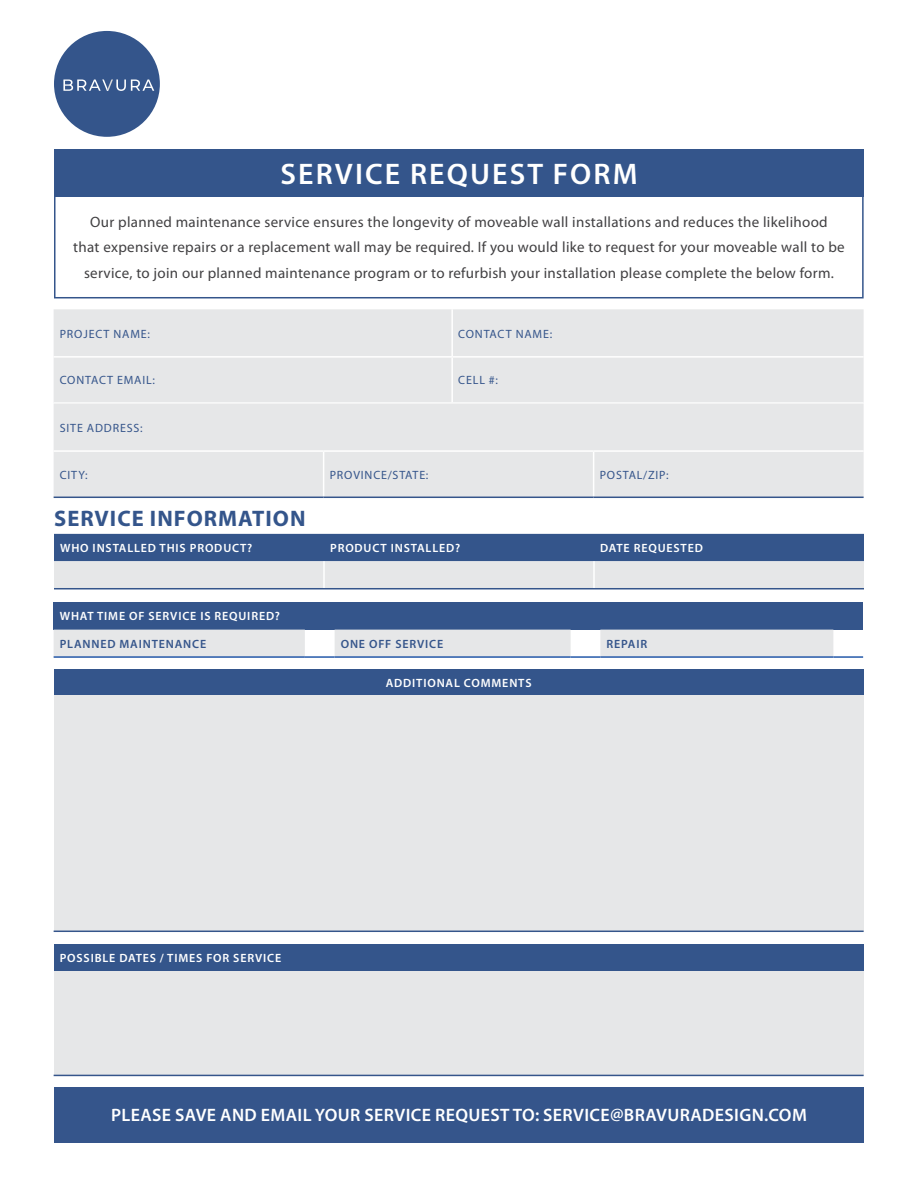
<style>
.page{position:relative;width:918px;height:1188px;background:#fff}
.page>*{position:absolute;margin:0;border:0;box-sizing:border-box;transform-origin:0 0}
.t1{font:600 30px "Myriad Pro";letter-spacing:.07em;color:#fff}
.t2{font:700 22.5px "Myriad Pro";letter-spacing:.045em;color:#34558b}
.t3{font:600 18px "Myriad Pro";letter-spacing:.02em;color:#fff}
.t4{font:15px/25.5px "Myriad Pro";letter-spacing:.02em;color:#414042;text-align:center}
.t5{font:600 12px "Myriad Pro";letter-spacing:.07em;color:#fff}
.t6{font:12px "Myriad Pro";letter-spacing:.07em;color:#35558b}
.t7{font:600 12px "Myriad Pro";letter-spacing:.07em;color:#35558b}
</style>
<div class="page">
<div style="left:54px;top:31px;width:106px;height:106px;background:#34558b;border-radius:50%"></div>
<svg style="left:63px;top:79px;width:91px;height:12px"></svg>
<div style="left:54px;top:149px;width:810px;height:48px;background:#34558b"></div>
<div style="left:54px;top:670px;width:810px;height:25px;background:#34558b"></div>
<div style="left:54px;top:695px;width:810px;height:236px;background:#e6e7e8"></div>
<hr style="left:54px;top:931px;width:810px;height:1px;background:#35558b">
<div style="left:54px;top:162px;width:810px;height:136px;border:2px solid #34558b"></div>
<svg style="left:54px;top:534px;width:810px;height:54px;background:#8c9db9"></svg>
<hr style="left:54px;top:588px;width:270px;height:1px;background:#35558b">
<hr style="left:324px;top:588px;width:270px;height:1px;background:#35558b">
<hr style="left:594px;top:588px;width:270px;height:1px;background:#35558b">
<hr style="left:323px;top:561px;width:2px;height:27px;background:#fff">
<hr style="left:593px;top:561px;width:2px;height:27px;background:#fff">
<div style="left:54px;top:1087px;width:810px;height:56px;background:#35558b"></div>
<div style="left:54px;top:602px;width:809px;height:28px;background:#34558b"></div>
<svg style="left:54px;top:630px;width:779px;height:26px;background:#e7e8e9"></svg>
<hr style="left:54px;top:656px;width:251px;height:2px;background:#2459a9">
<hr style="left:305px;top:656px;width:30px;height:2px;background:#2459a9">
<hr style="left:335px;top:656px;width:236px;height:2px;background:#2459a9">
<hr style="left:571px;top:656px;width:29px;height:2px;background:#2459a9">
<hr style="left:600px;top:656px;width:233px;height:2px;background:#2459a9">
<hr style="left:833px;top:656px;width:30px;height:2px;background:#2459a9">
<div style="left:54px;top:944px;width:810px;height:27px;background:#34558b"></div>
<div style="left:54px;top:971px;width:810px;height:104px;background:#e6e7e8"></div>
<hr style="left:54px;top:1075px;width:810px;height:1px;background:#35558b">
<div style="left:54px;top:309px;width:810px;height:93px;background:#e6e7e8"></div>
<hr style="left:451px;top:358px;width:2px;height:44px;background:#fff">
<hr style="left:451px;top:309px;width:2px;height:47px;background:#fff">
<hr style="left:54px;top:356px;width:398px;height:2px;background:#fff">
<hr style="left:452px;top:356px;width:412px;height:2px;background:#fff">
<div style="left:54px;top:404px;width:810px;height:93px;background:#e6e7e8"></div>
<hr style="left:323px;top:452px;width:1px;height:45px;background:#fff">
<hr style="left:593px;top:452px;width:1px;height:45px;background:#fff">
<hr style="left:54px;top:450px;width:270px;height:2px;background:#fff">
<hr style="left:324px;top:450px;width:270px;height:2px;background:#fff">
<hr style="left:594px;top:450px;width:270px;height:2px;background:#fff">
<hr style="left:54px;top:497px;width:270px;height:1px;background:#35558b">
<hr style="left:324px;top:497px;width:270px;height:1px;background:#35558b">
<hr style="left:594px;top:497px;width:270px;height:1px;background:#35558b">
<h1 class="t1" style="left:280px;top:155px;width:359px">SERVICE REQUEST FORM</h1>
<p class="t4" style="left:73px;top:209px;width:773px">Our planned maintenance service ensures the longevity of moveable wall installations and reduces the likelihood<br>that expensive repairs or a replacement wall may be required. If you would like to request for your moveable wall to be service, to join our planned maintenance program or to refurbish your installation please complete the below form.</p>
<p class="t6" style="left:60px;top:326px;width:92px">PROJECT NAME:</p>
<p class="t6" style="left:458px;top:326px;width:95px">CONTACT NAME:</p>
<p class="t6" style="left:60px;top:373px;width:97px">CONTACT EMAIL:</p>
<p class="t6" style="left:458px;top:373px;width:41px">CELL #:</p>
<p class="t6" style="left:60px;top:420px;width:84px">SITE ADDRESS:</p>
<p class="t6" style="left:60px;top:467px;width:29px">CITY:</p>
<p class="t6" style="left:330px;top:467px;width:100px">PROVINCE/STATE:</p>
<p class="t6" style="left:600px;top:467px;width:71px">POSTAL/ZIP:</p>
<h2 class="t2" style="left:54px;top:504px;width:253px">SERVICE INFORMATION</h2>
<p class="t5" style="left:60px;top:540px;width:194px">WHO INSTALLED THIS PRODUCT?</p>
<p class="t5" style="left:330px;top:540px;width:132px">PRODUCT INSTALLED?</p>
<p class="t5" style="left:600px;top:540px;width:104px">DATE REQUESTED</p>
<p class="t5" style="left:60px;top:609px;width:222px">WHAT TIME OF SERVICE IS REQUIRED?</p>
<p class="t7" style="left:60px;top:636px;width:148px">PLANNED MAINTENANCE</p>
<p class="t7" style="left:341px;top:636px;width:104px">ONE OFF SERVICE</p>
<p class="t7" style="left:607px;top:636px;width:42px">REPAIR</p>
<p class="t5" style="left:386px;top:675px;width:147px">ADDITIONAL COMMENTS</p>
<p class="t5" style="left:60px;top:951px;width:223px">POSSIBLE DATES / TIMES FOR SERVICE</p>
<p class="t3" style="left:111px;top:1104px;width:697px">PLEASE SAVE AND EMAIL YOUR SERVICE REQUEST TO: SERVICE@BRAVURADESIGN.COM</p>
</div>
